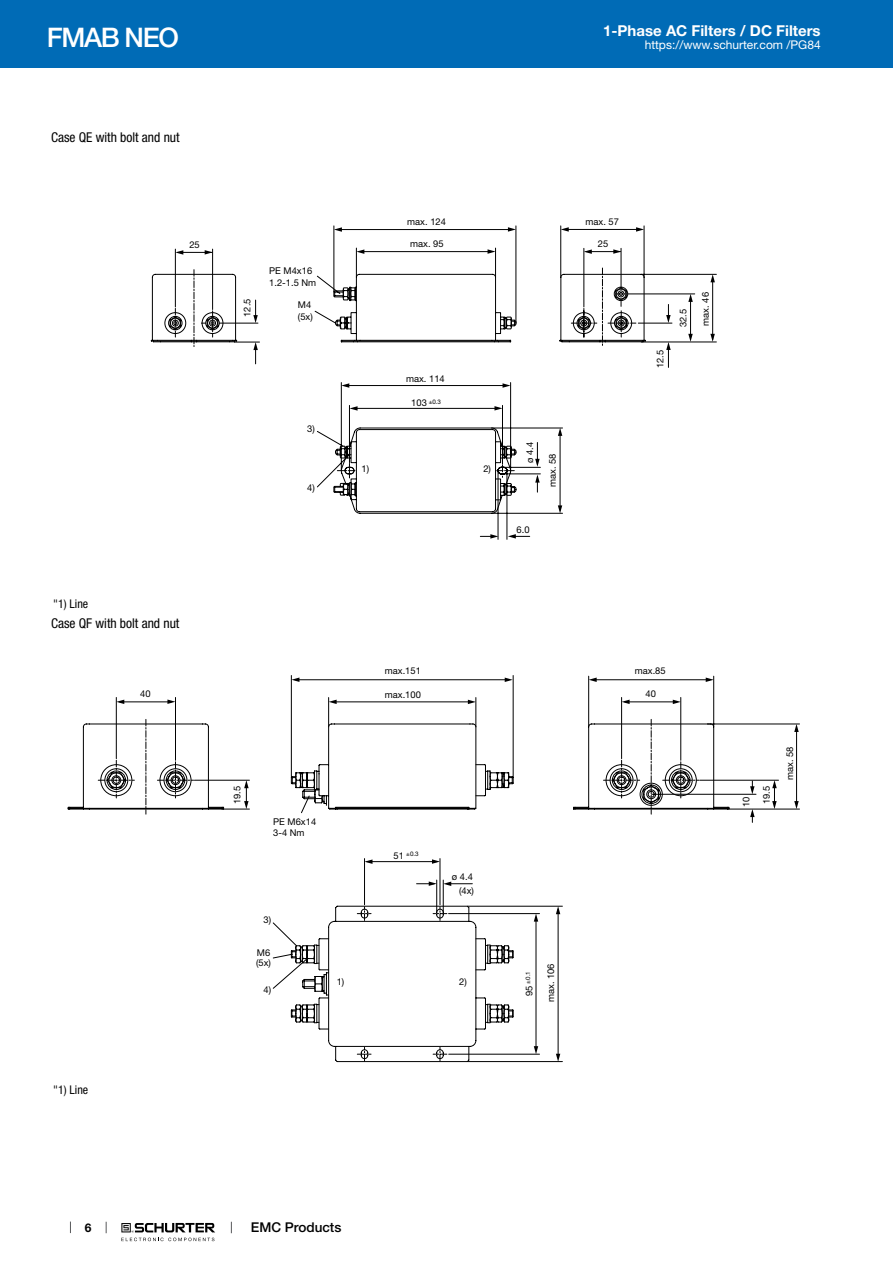
<style>
.page{position:relative;width:893px;height:1263px;background:#fff}
.page>*{position:absolute;margin:0;border:0;box-sizing:border-box;transform-origin:0 0}
.t1{font:500 27px "Helvetica Neue LT";letter-spacing:-.05em;color:#fff}
.t2{font:700 15px "Helvetica Neue LT";color:#fff}
.t3{font:condensed 13.5px "Helvetica Neue LT";color:#000}
.t4{font:500 13.5px "Helvetica Neue LT";color:#000}
.t5{font:12px "Helvetica Neue LT";color:#fff}
.t6{font:condensed 12px "Helvetica Neue LT";color:#000}
.t7{font:700 12px "Helvetica Neue LT";color:#000}
.t8{font:9.3px/11.2px "Helvetica Neue LT";color:#000}
.t9{font:6.3px "Helvetica Neue LT";color:#000}
.s1{font-size:9.3px}
</style>
<div class="page">
<svg style="left:70px;top:1221px;width:1px;height:12px"></svg>
<svg style="left:121px;top:1223px;width:94px;height:18px"></svg>
<div style="left:0;top:0;width:893px;height:68px;background:#006bb6"></div>
<svg style="left:170px;top:226px;width:547px;height:313px"></svg>
<svg style="left:234px;top:342px;width:25px;height:22px"></svg>
<svg style="left:253px;top:300px;width:5px;height:23px"></svg>
<svg style="left:558px;top:428px;width:4px;height:8px"></svg>
<svg style="left:558px;top:505px;width:4px;height:8px"></svg>
<svg style="left:175px;top:250px;width:8px;height:5px"></svg>
<svg style="left:205px;top:250px;width:8px;height:5px"></svg>
<svg style="left:584px;top:249px;width:8px;height:5px"></svg>
<svg style="left:613px;top:249px;width:8px;height:5px"></svg>
<svg style="left:561px;top:227px;width:8px;height:5px"></svg>
<svg style="left:636px;top:227px;width:8px;height:5px"></svg>
<svg style="left:356px;top:249px;width:8px;height:5px"></svg>
<svg style="left:488px;top:249px;width:8px;height:5px"></svg>
<svg style="left:334px;top:227px;width:8px;height:5px"></svg>
<svg style="left:508px;top:227px;width:8px;height:5px"></svg>
<svg style="left:350px;top:406px;width:8px;height:5px"></svg>
<svg style="left:494px;top:406px;width:8px;height:4px"></svg>
<svg style="left:341px;top:383px;width:8px;height:5px"></svg>
<svg style="left:503px;top:383px;width:8px;height:5px"></svg>
<svg style="left:710px;top:274px;width:5px;height:8px"></svg>
<svg style="left:710px;top:334px;width:5px;height:8px"></svg>
<svg style="left:666px;top:342px;width:5px;height:25px"></svg>
<svg style="left:666px;top:304px;width:5px;height:19px"></svg>
<svg style="left:688px;top:294px;width:5px;height:8px"></svg>
<svg style="left:688px;top:334px;width:5px;height:8px"></svg>
<svg style="left:535px;top:475px;width:5px;height:8px"></svg>
<svg style="left:535px;top:459px;width:5px;height:8px"></svg>
<svg style="left:490px;top:534px;width:8px;height:5px"></svg>
<svg style="left:508px;top:534px;width:8px;height:4px"></svg>
<svg style="left:68px;top:723px;width:30px;height:87px"></svg>
<svg style="left:291px;top:675px;width:509px;height:387px"></svg>
<svg style="left:772px;top:780px;width:5px;height:8px"></svg>
<svg style="left:772px;top:801px;width:5px;height:8px"></svg>
<svg style="left:794px;top:801px;width:5px;height:8px"></svg>
<svg style="left:794px;top:724px;width:5px;height:8px"></svg>
<svg style="left:534px;top:1046px;width:4px;height:8px"></svg>
<svg style="left:534px;top:913px;width:4px;height:8px"></svg>
<svg style="left:556px;top:1054px;width:4px;height:8px"></svg>
<svg style="left:556px;top:906px;width:4px;height:8px"></svg>
<svg style="left:750px;top:809px;width:5px;height:8px"></svg>
<svg style="left:750px;top:786px;width:4px;height:8px"></svg>
<svg style="left:622px;top:700px;width:8px;height:4px"></svg>
<svg style="left:673px;top:700px;width:8px;height:4px"></svg>
<svg style="left:589px;top:677px;width:8px;height:5px"></svg>
<svg style="left:706px;top:677px;width:8px;height:5px"></svg>
<svg style="left:505px;top:677px;width:8px;height:5px"></svg>
<svg style="left:291px;top:677px;width:8px;height:5px"></svg>
<svg style="left:98px;top:697px;width:416px;height:333px"></svg>
<h1 class="t1" style="left:47px;top:21px;width:134px">FMAB NEO</h1>
<h3 class="t3" style="left:51px;top:130px;width:130px">Case QE with bolt and nut</h3>
<p class="t8" style="left:189px;top:239px;width:12px">25</p>
<p class="t6" style="left:53px;top:597px;width:37px">"1) Line</p>
<h3 class="t3" style="left:51px;top:616px;width:130px">Case QF with bolt and nut</h3>
<p class="t8" style="left:140px;top:688px;width:12px">40</p>
<p class="t6" style="left:53px;top:1082px;width:37px">"1) Line</p>
<h2 class="t2" style="left:603px;top:21px;width:219px">1-Phase AC Filters / DC Filters</h2>
<p class="t5" style="left:645px;top:38px;width:178px">https://www.schurter.com /PG84</p>
<p class="t8" style="left:242px;top:317px;width:20px;rotate:-90deg">12.5</p>
<p class="t8" style="left:269px;top:265px;width:49px">PE M4x16<br>1.2-1.5 Nm</p>
<p class="t8" style="left:298px;top:299px;width:16px">M4 (5x)</p>
<p class="t8" style="left:307px;top:423px;width:9px">3)</p>
<p class="t8" style="left:307px;top:482px;width:9px">4)</p>
<p class="t8" style="left:407px;top:216px;width:40px">max. 124</p>
<p class="t8" style="left:410px;top:238px;width:35px">max. 95</p>
<p class="t8" style="left:586px;top:216px;width:35px">max. 57</p>
<p class="t8" style="left:598px;top:238px;width:12px">25</p>
<p class="t8" style="left:406px;top:373px;width:40px">max. 114</p>
<p class="t8" style="left:411px;top:397px;width:17px">103</p>
<p class="t9" style="left:429px;top:398px;width:14px">±0.3</p>
<p class="t8" style="left:362px;top:463px;width:9px">1)</p>
<p class="t8" style="left:483px;top:463px;width:9px">2)</p>
<p class="t8" style="left:524px;top:463px;width:22px;rotate:-90deg">ø 4.4</p>
<p class="t8" style="left:517px;top:524px;width:15px">6.0</p>
<p class="t8" style="left:547px;top:487px;width:35px;rotate:-90deg">max. 58</p>
<p class="t8" style="left:654px;top:368px;width:20px;rotate:-90deg">12.5</p>
<p class="t8" style="left:677px;top:327px;width:20px;rotate:-90deg">32.5</p>
<p class="t8" style="left:700px;top:326px;width:35px;rotate:-90deg">max. 46</p>
<p class="t8" style="left:385px;top:665px;width:38px">max.151</p>
<p class="t8" style="left:635px;top:665px;width:32px">max.85</p>
<p class="t8" style="left:385px;top:688px;width:38px">max.100</p>
<p class="t8" style="left:646px;top:688px;width:12px">40</p>
<p class="t8" style="left:231px;top:804px;width:20px;rotate:-90deg">19.5</p>
<p class="t8" style="left:273px;top:815px;width:44px">PE M6x14<br>3-4 Nm</p>
<p class="t8" style="left:264px;top:914px;width:9px">3)</p>
<p class="t8" style="left:256px;top:948px;width:16px;line-height:9.3px">M6 (5x)</p>
<p class="t8" style="left:264px;top:984px;width:9px">4)</p>
<p class="t9" style="left:394px;top:850px;width:27px"><span class="s1">51</span> ±0.3</p>
<p class="t8" style="left:452px;top:870px;width:24px;line-height:13.6px;text-align:right">ø 4.4 (4x)</p>
<p class="t8" style="left:337px;top:976px;width:9px">1)</p>
<p class="t8" style="left:459px;top:976px;width:9px">2)</p>
<p class="t9" style="left:524px;top:984px;width:14px;rotate:-90deg">±0.1</p>
<p class="t8" style="left:523px;top:996px;width:12px;rotate:-90deg">95</p>
<p class="t8" style="left:545px;top:1002px;width:40px;rotate:-90deg">max. 106</p>
<p class="t8" style="left:740px;top:807px;width:12px;rotate:-90deg">10</p>
<p class="t8" style="left:761px;top:804px;width:20px;rotate:-90deg">19.5</p>
<p class="t8" style="left:784px;top:780px;width:35px;rotate:-90deg">max. 58</p>
<p class="t7" style="left:85px;top:1220px;width:8px">6</p>
<h3 class="t4" style="left:251px;top:1219px;width:92px">EMC Products</h3>
</div>
